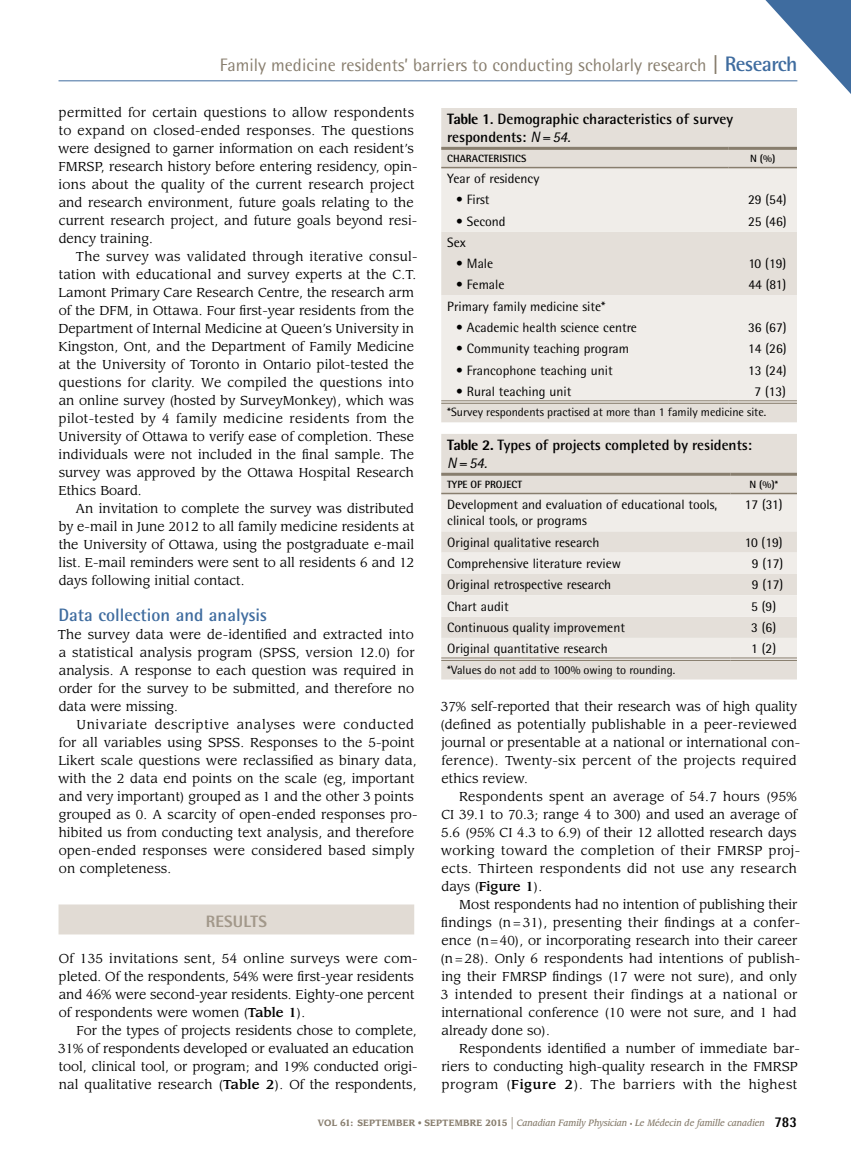
<style>
.page{position:relative;width:851px;height:1161px;background:#fff}
.page>*{position:absolute;margin:0;border:0;box-sizing:border-box;transform-origin:0 0}
.t1{font:18px "Rotis Semi Sans Std";color:#887e6e}
.t2{font:700 18px "Rotis Semi Sans Std";color:#3f6c9f}
.t3{font:800 16.5px "Rotis Semi Sans Std";letter-spacing:.005em;color:#a2988a}
.t4{font:700 15px/18px "Rotis Semi Sans Std";color:#000}
.t5{font:13.5px/16.5px "Rotis Semi Sans Std";color:#000}
.t6{font:12.75px/18px "Leawood Std";letter-spacing:.005em;color:#000}
.t7{font:12px "Rotis Semi Sans Std";color:#000}
.t8{font:700 10.5px "Rotis Semi Sans Std";color:#000}
.t9{font:italic 500 9px "Leawood Std";color:#887e6e;scale:.9 1}
.s1{font-weight:700;font-size:21px}
.s2{font-weight:700;font-size:21px;color:#3f6c9f}
.s3{font-weight:500}
.s4{font-weight:800}
.s5{font-weight:400;font-style:italic}
.s6{font-weight:700;font-style:normal}
.s7{font-weight:400;font-style:normal}
.s8{font-weight:400;font-style:normal;font-size:15px}
.s9{font-style:normal;font-size:6px}
.s10{font-family:"Rotis Semi Sans Std";font-weight:800;font-style:normal;font-size:15px;color:#000}
</style>
<div class="page">
<hr style="left:58px;top:80px;width:739px;height:1px;background:#3f6c9f">
<svg style="left:729px;top:0;width:121px;height:127px"></svg>
<div style="left:58px;top:904px;width:356px;height:30px;background:#e1dbd4"></div>
<div style="left:441px;top:108px;width:355px;height:314px;background:#e4dfd9"></div>
<svg style="left:441px;top:168px;width:355px;height:233px;fill:#f0ede9"></svg>
<hr style="left:441px;top:147px;width:287px;height:3px;background:#887e6e">
<hr style="left:728px;top:147px;width:68px;height:3px;background:#887e6e">
<hr style="left:441px;top:167px;width:287px;height:1px;background:#887e6e">
<hr style="left:728px;top:167px;width:68px;height:1px;background:#887e6e">
<hr style="left:441px;top:401px;width:287px;height:1px;background:#887e6e">
<hr style="left:441px;top:403px;width:287px;height:1px;background:#887e6e">
<hr style="left:728px;top:401px;width:68px;height:1px;background:#887e6e">
<hr style="left:728px;top:403px;width:68px;height:1px;background:#887e6e">
<div style="left:441px;top:434px;width:355px;height:246px;background:#e4dfd9"></div>
<svg style="left:441px;top:494px;width:355px;height:164px;fill:#f0ede9"></svg>
<hr style="left:441px;top:473px;width:289px;height:3px;background:#887e6e">
<hr style="left:730px;top:473px;width:67px;height:3px;background:#887e6e">
<hr style="left:441px;top:493px;width:289px;height:1px;background:#887e6e">
<hr style="left:730px;top:493px;width:67px;height:1px;background:#887e6e">
<hr style="left:441px;top:658px;width:289px;height:1px;background:#887e6e">
<hr style="left:441px;top:660px;width:289px;height:1px;background:#887e6e">
<hr style="left:730px;top:658px;width:67px;height:1px;background:#887e6e">
<hr style="left:730px;top:660px;width:67px;height:1px;background:#887e6e">
<h1 class="t1" style="left:220px;top:55px;width:579px">Family medicine residents’ barriers to conducting scholarly research <span class="s1">|</span> <span class="s2">Research</span></h1>
<p class="t6" style="left:58px;top:104px;width:361px">permitted for certain questions to allow respondents to expand on closed-ended responses. The questions were designed to garner information on each resident’s FMRSP, research history before entering residency, opin&shy;ions about the quality of the current research project and research environment, future goals relating to the current research project, and future goals beyond resi&shy;dency training.</p>
<p class="t6" style="left:58px;top:248px;width:360px;text-indent:17px">The survey was validated through iterative consul&shy;tation with educational and survey experts at the C.T.<br>Lamont Primary Care Research Centre, the research arm of the DFM, in Ottawa. Four first-year residents from the Department of Internal Medicine at Queen’s University in Kingston, Ont, and the Department of Family Medicine at the University of Toronto in Ontario pilot-tested the questions for clarity. We compiled the questions into an online survey (hosted by SurveyMonkey), which was pilot-tested by 4 family medicine residents from the University of Ottawa to verify ease of completion. These individuals were not included in the final sample. The survey was approved by the Ottawa Hospital Research Ethics Board.</p>
<p class="t6" style="left:59px;top:500px;width:357px;text-align:justify;text-indent:17px">An invitation to complete the survey was distributed by e-mail in June 2012 to all family medicine residents at the University of Ottawa, using the postgraduate e-mail list. E-mail reminders were sent to all residents 6 and 12 days following initial contact.</p>
<h1 class="t2" style="left:59px;top:604px;width:210px">Data collection and analysis</h1>
<p class="t6" style="left:58px;top:626px;width:358px;text-align:justify">The survey data were de-identified and extracted into a statistical analysis program (SPSS, version 12.0) for analysis. A response to each question was required in order for the survey to be submitted, and therefore no data were missing.</p>
<p class="t6" style="left:58px;top:716px;width:361px;text-indent:18px">Univariate descriptive analyses were conducted for all variables using SPSS. Responses to the 5-point Likert scale questions were reclassified as binary data, with the 2 data end points on the scale (eg, important and very important) grouped as 1 and the other 3 points grouped as 0. A scarcity of open-ended responses pro&shy;hibited us from conducting text analysis, and therefore open-ended responses were considered based simply on completeness.</p>
<p class="t3" style="left:206px;top:911px;width:63px">RESULTS</p>
<p class="t6" style="left:59px;top:950px;width:360px">Of 135 invitations sent, 54 online surveys were com&shy;pleted. Of the respondents, 54% were first-year residents and 46% were second-year residents. Eighty-one percent of respondents were women (<span class="s3">Table 1</span>).</p>
<p class="t6" style="left:58px;top:1022px;width:361px;text-indent:18px">For the types of projects residents chose to complete, 31% of respondents developed or evaluated an education tool, clinical tool, or program; and 19% conducted origi&shy;nal qualitative research (<span class="s3">Table 2</span>). Of the respondents,</p>
<p class="t4" style="left:447px;top:110px;width:287px"><span class="s4">Table 1</span>. Demographic characteristics of survey respondents: <span class="s5">N=54.</span></p>
<p class="t8" style="left:447px;top:152px;width:13px">Charact</p>
<p class="t8" style="left:488px;top:152px;width:33px">eristics</p>
<p class="t8" style="left:750px;top:152px;width:27px">N (%)</p>
<p class="t5" style="left:447px;top:170px;width:94px">Year of residency</p>
<p class="t5" style="left:456px;top:191px;width:35px">• First</p>
<p class="t5" style="left:748px;top:191px;width:40px">29 (54)</p>
<p class="t5" style="left:456px;top:213px;width:51px">• Second</p>
<p class="t5" style="left:748px;top:213px;width:40px">25 (46)</p>
<p class="t5" style="left:447px;top:234px;width:20px">Sex</p>
<p class="t5" style="left:456px;top:255px;width:38px">• Male</p>
<p class="t5" style="left:748px;top:255px;width:39px">10 (19)</p>
<p class="t5" style="left:456px;top:277px;width:50px">• Female</p>
<p class="t5" style="left:748px;top:277px;width:39px">44 (81)</p>
<p class="t5" style="left:447px;top:298px;width:160px">Primary family medicine site*</p>
<p class="t5" style="left:456px;top:319px;width:182px">• Academic health science centre</p>
<p class="t5" style="left:748px;top:319px;width:40px">36 (67)</p>
<p class="t5" style="left:456px;top:341px;width:174px">• Community teaching program</p>
<p class="t5" style="left:748px;top:341px;width:40px">14 (26)</p>
<p class="t5" style="left:456px;top:362px;width:158px">• Francophone teaching unit</p>
<p class="t5" style="left:748px;top:362px;width:40px">13 (24)</p>
<p class="t5" style="left:456px;top:383px;width:116px">• Rural teaching unit</p>
<p class="t5" style="left:754px;top:383px;width:33px">7 (13)</p>
<p class="t7" style="left:447px;top:405px;width:320px">*Survey respondents practised at more than 1 family medicine site.</p>
<p class="t4" style="left:447px;top:436px;width:306px"><span class="s4">Table 2.</span> Types of projects completed by residents:<br><span class="s5">N=54.</span></p>
<p class="t8" style="left:447px;top:478px;width:71px">Type of project</p>
<p class="t8" style="left:749px;top:478px;width:30px">N (%)*</p>
<p class="t5" style="left:447px;top:496px;width:271px">Development and evaluation of educational tools, clinical tools, or programs</p>
<p class="t5" style="left:744px;top:496px;width:39px">17 (31)</p>
<p class="t5" style="left:447px;top:534px;width:154px">Original qualitative research</p>
<p class="t5" style="left:744px;top:534px;width:39px">10 (19)</p>
<p class="t5" style="left:447px;top:555px;width:175px">Comprehensive literature review</p>
<p class="t5" style="left:751px;top:555px;width:33px">9 (17)</p>
<p class="t5" style="left:447px;top:576px;width:165px">Original retrospective research</p>
<p class="t5" style="left:751px;top:576px;width:33px">9 (17)</p>
<p class="t5" style="left:447px;top:598px;width:63px">Chart audit</p>
<p class="t5" style="left:751px;top:598px;width:26px">5 (9)</p>
<p class="t5" style="left:447px;top:619px;width:179px">Continuous quality improvement</p>
<p class="t5" style="left:751px;top:619px;width:26px">3 (6)</p>
<p class="t5" style="left:447px;top:640px;width:162px">Original quantitative research</p>
<p class="t5" style="left:751px;top:640px;width:26px">1 (2)</p>
<p class="t7" style="left:447px;top:662px;width:229px">*Values do not add to 100% owing to rounding.</p>
<p class="t6" style="left:440px;top:698px;width:361px">37% self-reported that their research was of high quality (defined as potentially publishable in a peer-reviewed journal or presentable at a national or international con&shy;ference). Twenty-six percent of the projects required ethics review.</p>
<p class="t6" style="left:441px;top:788px;width:361px;text-indent:18px">Respondents spent an average of 54.7 hours (95% CI 39.1 to 70.3; range 4 to 300) and used an average of 5.6 (95% CI 4.3 to 6.9) of their 12 allotted research days working toward the completion of their FMRSP proj&shy;ects. Thirteen respondents did not use any research days (<span class="s3">Figure 1</span>).</p>
<p class="t6" style="left:440px;top:896px;width:361px;text-indent:19px">Most respondents had no intention of publishing their findings (n = 31), presenting their findings at a confer&shy;ence (n=40), or incorporating research into their career (n= 28). Only 6 respondents had intentions of publish&shy;ing their FMRSP findings (17 were not sure), and only 3 intended to present their findings at a national or international conference (10 were not sure, and 1 had already done so).</p>
<p class="t6" style="left:441px;top:1040px;width:360px;text-indent:18px">Respondents identified a number of immediate bar&shy;riers to conducting high-quality research in the FMRSP program (<span class="s3">Figure 2</span>). The barriers with the highest</p>
<p class="t9" style="left:318px;top:1118px;width:533px"><span class="s6">VOL 61: SEPTEMBER</span> <span class="s7">•</span> <span class="s6">SEPTEMBRE 2015</span> <span class="s8">|</span> Canadian Family Physician <span class="s9">•</span> Le Médecin de famille canadien <span class="s10">783</span></p>
</div>
